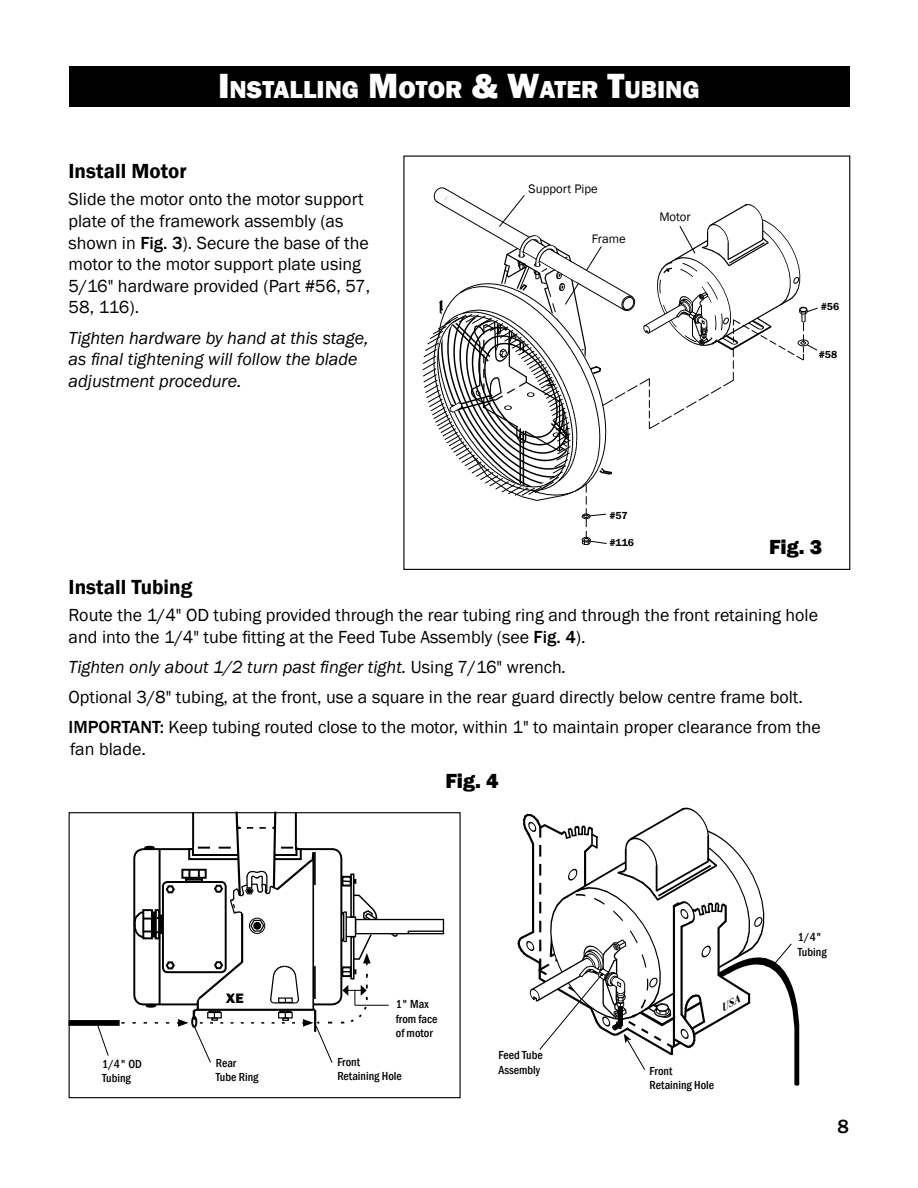
<style>
.page{position:relative;width:918px;height:1188px;background:#fff}
.page>*{position:absolute;margin:0;border:0;box-sizing:border-box;transform-origin:0 0}
.t1{font:800 25.2px "Franklin Gothic";color:#fff}
.t2{font:600 21px "Franklin Gothic";color:#000}
.t3{font:800 21px "Franklin Gothic";color:#000}
.t4{font:500 19.5px "Franklin Gothic";color:#000}
.t5{font:18px/21.6px "Franklin Gothic";color:#000}
.t6{font:italic 18px/21.6px "Franklin Gothic";color:#000}
.t7{font:800 14.1px "Franklin Gothic";color:#000}
.t8{font:12.75px "Franklin Gothic";color:#000}
.t9{font:500 condensed 12px/14.4px "Franklin Gothic";color:#000}
.t10{font:600 10.5px "Franklin Gothic";color:#000}
.s1{font-size:36px}
.s2{font-weight:500}
.s3{font-style:italic}
</style>
<div class="page">
<div style="left:69px;top:66px;width:781px;height:41px;background:#000"></div>
<div style="left:69px;top:1020px;width:51px;height:6px;background:#000"></div>
<svg style="left:97px;top:811px;width:348px;height:252px"></svg>
<hr style="left:355px;top:1005px;width:34px;height:1px;background:#000">
<svg style="left:422px;top:187px;width:396px;height:358px"></svg>
<div style="left:69px;top:812px;width:392px;height:286px;border:1px solid #000"></div>
<svg style="left:517px;top:807px;width:283px;height:279px"></svg>
<h1 class="t1" style="left:218px;top:73px;width:481px"><span class="s1">I</span> NSTALLING <span class="s1">M</span> OTOR <span class="s1">&amp; W</span>ATER <span class="s1">T</span>UBING</h1>
<p class="t2" style="left:69px;top:159px;width:120px">Install Motor</p>
<p class="t5" style="left:69px;top:189px;width:303px">Slide the motor onto the motor support plate of the framework assembly (as shown in <span class="s2">Fig. 3</span>). Secure the base of the motor to the motor support plate using<br>5/16" hardware provided (Part #56, 57,<br>58, 116).</p>
<p class="t6" style="left:69px;top:327px;width:302px">Tighten hardware by hand at this stage, as final tightening will follow the blade adjustment procedure.</p>
<p class="t8" style="left:529px;top:181px;width:71px">Support Pipe</p>
<p class="t8" style="left:592px;top:230px;width:35px">Frame</p>
<p class="t8" style="left:659px;top:209px;width:33px">Motor</p>
<p class="t10" style="left:609px;top:509px;width:20px">#57</p>
<p class="t10" style="left:609px;top:536px;width:26px">#116</p>
<p class="t10" style="left:821px;top:300px;width:20px">#56</p>
<p class="t10" style="left:819px;top:348px;width:20px">#58</p>
<p class="t3" style="left:769px;top:533px;width:55px">Fig. 3</p>
<p class="t2" style="left:69px;top:574px;width:125px">Install Tubing</p>
<p class="t5" style="left:69px;top:605px;width:751px">Route the 1/4" OD tubing provided through the rear tubing ring and through the front retaining hole and into the 1/4" tube fitting at the Feed Tube Assembly (see <span class="s2">Fig. 4</span>).</p>
<p class="t5" style="left:69px;top:652px;width:754px;line-height:30.2px"><span class="s3">Tighten only about 1/2 turn past finger tight.</span> Using 7/16" wrench<span class="s3">.<br></span>Optional 3/8" tubing, at the front, use a square in the rear guard directly below centre frame bolt.<br><span class="s2">IMPORTANT:</span> Keep tubing routed close to the motor, within 1" to maintain proper clearance from the</p>
<p class="t5" style="left:70px;top:739px;width:77px">fan blade.</p>
<p class="t7" style="left:226px;top:990px;width:19px">XE</p>
<p class="t3" style="left:445px;top:767px;width:55px">Fig. 4</p>
<p class="t9" style="left:396px;top:997px;width:43px">1" Max from face of motor</p>
<p class="t9" style="left:102px;top:1057px;width:41px">1/4" OD<br>Tubing</p>
<p class="t9" style="left:498px;top:1048px;width:46px">Feed Tube<br>Assembly</p>
<p class="t9" style="left:216px;top:1056px;width:44px">Rear<br>Tube Ring</p>
<p class="t9" style="left:337px;top:1054px;width:66px">Front<br>Retaining Hole</p>
<p class="t9" style="left:650px;top:1064px;width:66px">Front<br>Retaining Hole</p>
<p class="t9" style="left:798px;top:930px;width:30px">1/4"<br>Tubing</p>
<p class="t4" style="left:837px;top:1114px;width:13px">8</p>
</div>
